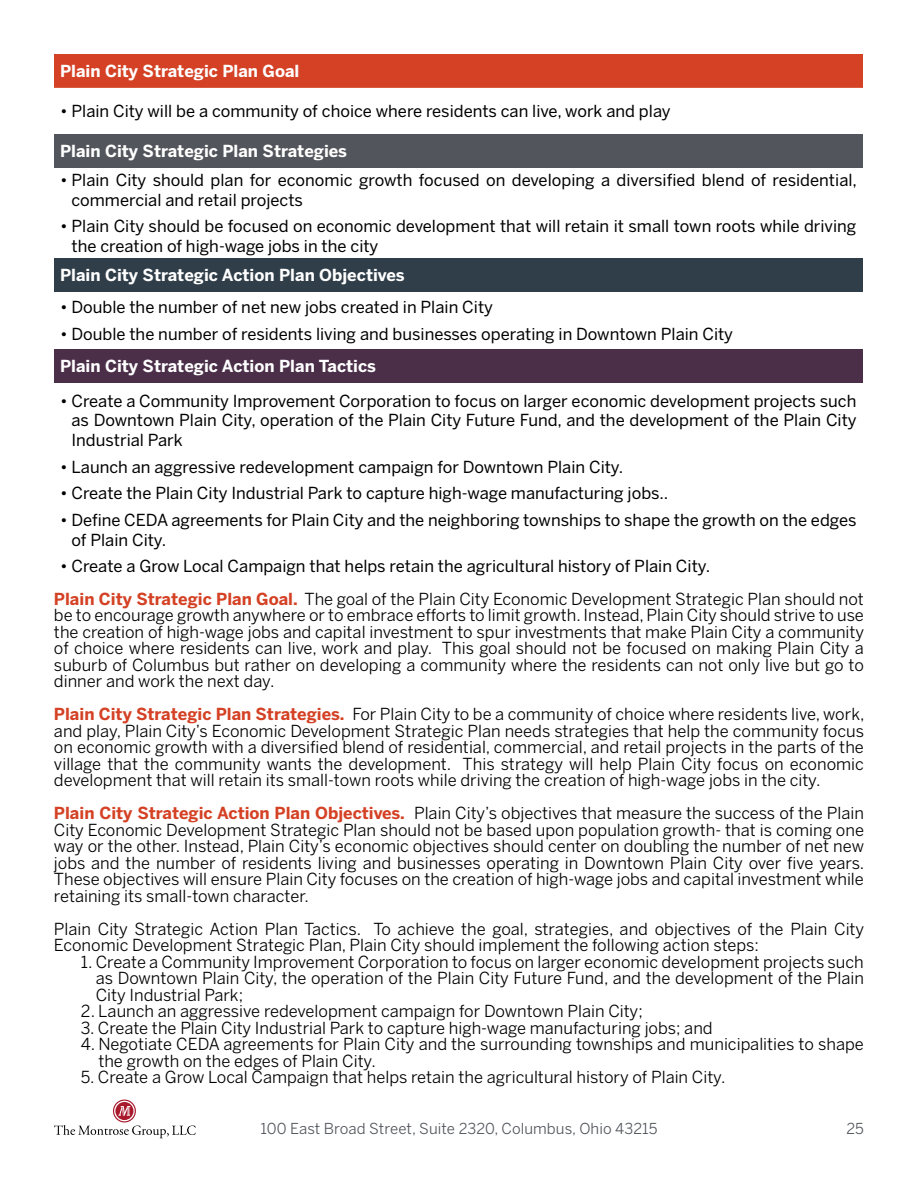
<style>
.page{position:relative;width:918px;height:1188px;background:#fff}
.page>*{position:absolute;margin:0;border:0;box-sizing:border-box;transform-origin:0 0}
.t1{font:16.5px/16.5px "Benton Sans";color:#000;text-align:justify}
.t2{font:16.5px/19.8px "Benton Sans";color:#000}
.t3{font:700 16.5px "Benton Sans";color:#fff}
.t4{font:15px "Benton Sans";letter-spacing:.005em;color:#52555b}
.s1{font-weight:700;color:#d44124}
.s2{font-style:inherit}
</style>
<div class="page">
<svg style="left:54px;top:1125px;width:142px;height:13px"></svg>
<div style="left:115px;top:1102px;width:18px;height:18px;background:#a91a2d;border-radius:50%"></div>
<div style="left:113px;top:1100px;width:23px;height:23px;border:1px solid #a91a2d;border-radius:50%"></div>
<svg style="left:118px;top:1106px;width:12px;height:10px"></svg>
<div style="left:54px;top:54px;width:808px;height:34px;background:#d44124"></div>
<div style="left:54px;top:134px;width:808px;height:34px;background:#52555b"></div>
<div style="left:54px;top:258px;width:808px;height:34px;background:#303e49"></div>
<div style="left:54px;top:349px;width:808px;height:34px;background:#4b2f49"></div>
<p class="t3" style="left:60px;top:61px;width:241px">Plain City Strategic Plan Goal</p>
<p class="t2" style="left:60px;top:101px;width:612px">• Plain City will be a community of choice where residents can live, work and play</p>
<p class="t3" style="left:60px;top:141px;width:289px">Plain City Strategic Plan Strategies</p>
<p class="t2" style="left:72px;top:170px;width:787px;text-indent:-12px">• Plain City should plan for economic growth focused on developing a diversified blend of residential, commercial and retail projects</p>
<p class="t2" style="left:72px;top:216px;width:786px;text-indent:-12px">• Plain City should be focused on economic development that will retain it small town roots while driving the creation of high-wage jobs in the city</p>
<p class="t3" style="left:60px;top:265px;width:346px">Plain City Strategic Action Plan Objectives</p>
<p class="t2" style="left:60px;top:297px;width:434px">• Double the number of net new jobs created in Plain City</p>
<p class="t2" style="left:60px;top:324px;width:675px">• Double the number of residents living and businesses operating in Downtown Plain City</p>
<p class="t3" style="left:60px;top:356px;width:317px">Plain City Strategic Action Plan Tactics</p>
<p class="t2" style="left:72px;top:390px;width:787px;text-align:justify;text-indent:-12px">• Create a Community Improvement Corporation to focus on larger economic development projects such as Downtown Plain City, operation of the Plain City Future Fund, and the development of the Plain City Industrial Park</p>
<p class="t2" style="left:60px;top:457px;width:565px">• Launch an aggressive redevelopment campaign for Downtown Plain City.</p>
<p class="t2" style="left:60px;top:483px;width:610px">• Create the Plain City Industrial Park to capture high-wage manufacturing jobs..</p>
<p class="t2" style="left:72px;top:510px;width:787px;text-indent:-12px">• Define CEDA agreements for Plain City and the neighboring townships to shape the growth on the edges of Plain City.</p>
<p class="t2" style="left:54px;top:550px;width:811px;line-height:32.5px;text-indent:6px">• Create a Grow Local Campaign that helps retain the agricultural history of Plain City.<br><span class="s1">Plain City Strategic Plan Goal.</span> <span class="s2">The goal of the Plain City Economic Development Strategic Plan should not</span></p>
<p class="t1" style="left:54px;top:607px;width:812px">be to encourage growth anywhere or to embrace efforts to limit growth. Instead, Plain City should strive to use the creation of high-wage jobs and capital investment to spur investments that make Plain City a community of choice where residents can live, work and play. This goal should not be focused on making Plain City a suburb of Columbus but rather on developing a community where the residents can not only live but go to dinner and work the next day.</p>
<p class="t1" style="left:54px;top:706px;width:812px"><span class="s1">Plain City Strategic Plan Strategies.</span> For Plain City to be a community of choice where residents live, work, and play, Plain City’s Economic Development Strategic Plan needs strategies that help the community focus on economic growth with a diversified blend of residential, commercial, and retail projects in the parts of the village that the community wants the development. This strategy will help Plain City focus on economic development that will retain its small-town roots while driving the creation of high-wage jobs in the city.</p>
<p class="t1" style="left:54px;top:805px;width:812px"><span class="s1">Plain City Strategic Action Plan Objectives.</span> Plain City’s objectives that measure the success of the Plain City Economic Development Strategic Plan should not be based upon population growth- that is coming one way or the other. Instead, Plain City’s economic objectives should center on doubling the number of net new jobs and the number of residents living and businesses operating in Downtown Plain City over five years.<br>These objectives will ensure Plain City focuses on the creation of high-wage jobs and capital investment while retaining its small-town character.</p>
<p class="t1" style="left:54px;top:920px;width:812px">Plain City Strategic Action Plan Tactics. To achieve the goal, strategies, and objectives of the Plain City<br>Economic Development Strategic Plan, Plain City should implement the following action steps:</p>
<p class="t1" style="left:96px;top:953px;width:770px;text-indent:-15px">1. Create a Community Improvement Corporation to focus on larger economic development projects such as Downtown Plain City, the operation of the Plain City Future Fund, and the development of the Plain City Industrial Park;</p>
<p class="t1" style="left:81px;top:1003px;width:563px">2. Launch an aggressive redevelopment campaign for Downtown Plain City;</p>
<p class="t1" style="left:81px;top:1019px;width:633px">3. Create the Plain City Industrial Park to capture high-wage manufacturing jobs; and</p>
<p class="t1" style="left:98px;top:1036px;width:767px;text-indent:-17px">4. Negotiate CEDA agreements for Plain City and the surrounding townships and municipalities to shape the growth on the edges of Plain City.</p>
<p class="t1" style="left:81px;top:1069px;width:646px">5. Create a Grow Local Campaign that helps retain the agricultural history of Plain City.</p>
<p class="t4" style="left:261px;top:1120px;width:399px">100 East Broad Street, Suite 2320, Columbus, Ohio 43215</p>
<p class="t4" style="left:846px;top:1120px;width:19px">25</p>
</div>
